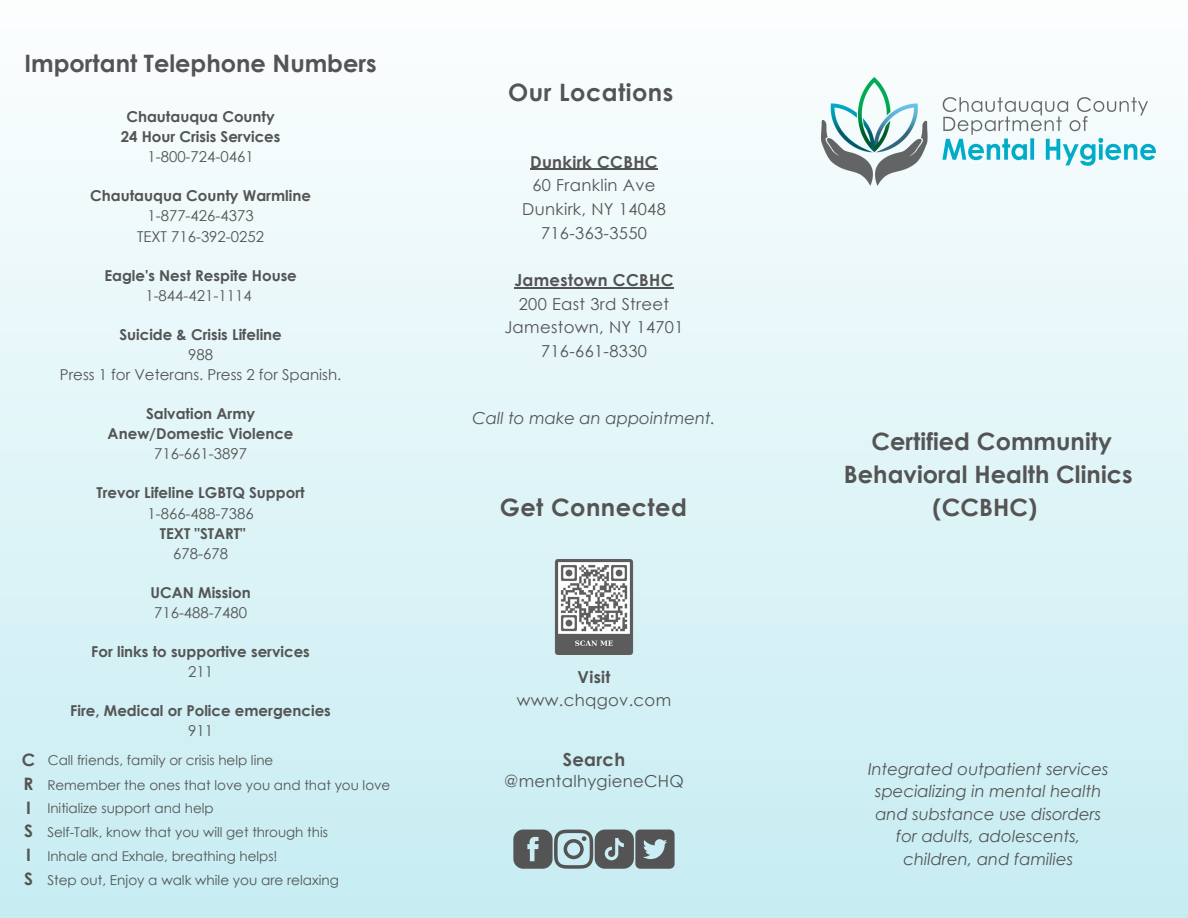
<style>
.page{position:relative;width:1188px;height:918px;background:#fff}
.page>*{position:absolute;margin:0;border:0;box-sizing:border-box;transform-origin:0 0}
.t1{font:700 24px/32.7px "Century Gothic";letter-spacing:.005em;color:#545454;text-align:center}
.t2{font:700 18px "Century Gothic";letter-spacing:.02em;color:#545454}
.t3{font:700 17.1px "Century Gothic";color:#545454}
.t4{font:italic 16.5px/22.5px "Century Gothic";color:#545454;text-align:center}
.t5{font:16.5px "Century Gothic";letter-spacing:.02em;color:#545454}
.t6{font:700 16.5px "Century Gothic";letter-spacing:.02em;color:#545454}
.t7{font:700 15px "Century Gothic";color:#545454}
.t8{font:15px "Century Gothic";color:#545454}
.t9{font:13.65px "Century Gothic";color:#545454}
.t10{font:13.5px "Century Gothic";color:#545454}
</style>
<div class="page">
<div style="left:0;top:0;width:1188px;height:918px;background:linear-gradient(to bottom,#fcfdfe,#c6edf2)"></div>
<svg style="left:513px;top:830px;width:162px;height:39px"></svg>
<img style="left:547px;top:560px;width:94px;height:94px">
<hr style="left:530px;top:169px;width:128px;height:1px;background:#545454">
<hr style="left:514px;top:287px;width:160px;height:1px;background:#545454">
<img style="left:821px;top:78px;width:335px;height:108px">
<p class="t1" style="left:24px;top:46px;width:354px">Important Telephone Numbers</p>
<p class="t7" style="left:126px;top:107px;width:150px">Chautauqua County</p>
<p class="t7" style="left:121px;top:127px;width:161px">24 Hour Crisis Services</p>
<p class="t8" style="left:147px;top:147px;width:108px">1-800-724-0461</p>
<p class="t7" style="left:90px;top:186px;width:222px">Chautauqua County Warmline</p>
<p class="t8" style="left:147px;top:206px;width:108px">1-877-426-4373</p>
<p class="t8" style="left:137px;top:227px;width:129px">TEXT 716-392-0252</p>
<p class="t7" style="left:104px;top:265px;width:194px">Eagle's Nest Respite House</p>
<p class="t8" style="left:145px;top:286px;width:108px">1-844-421-1114</p>
<p class="t7" style="left:119px;top:325px;width:164px">Suicide &amp; Crisis Lifeline</p>
<p class="t8" style="left:188px;top:345px;width:26px">988</p>
<p class="t8" style="left:60px;top:365px;width:283px">Press 1 for Veterans. Press 2 for Spanish.</p>
<p class="t7" style="left:146px;top:404px;width:111px">Salvation Army</p>
<p class="t7" style="left:108px;top:424px;width:187px">Anew/Domestic Violence</p>
<p class="t8" style="left:154px;top:444px;width:95px">716-661-3897</p>
<p class="t7" style="left:97px;top:483px;width:210px">Trevor Lifeline LGBTQ Support</p>
<p class="t8" style="left:147px;top:503px;width:108px">1-866-488-7386</p>
<p class="t7" style="left:160px;top:524px;width:87px">TEXT "START"</p>
<p class="t8" style="left:173px;top:544px;width:56px">678-678</p>
<p class="t7" style="left:151px;top:583px;width:102px">UCAN Mission</p>
<p class="t8" style="left:154px;top:603px;width:95px">716-488-7480</p>
<p class="t7" style="left:91px;top:642px;width:220px">For links to supportive services</p>
<p class="t8" style="left:188px;top:662px;width:26px">211</p>
<p class="t3" style="left:22px;top:749px;width:15px">C</p>
<p class="t3" style="left:24px;top:773px;width:11px">R</p>
<p class="t3" style="left:26px;top:796px;width:6px">I</p>
<p class="t3" style="left:24px;top:820px;width:10px">S</p>
<p class="t3" style="left:26px;top:844px;width:6px">I</p>
<p class="t3" style="left:24px;top:868px;width:10px">S</p>
<p class="t7" style="left:70px;top:701px;width:262px">Fire, Medical or Police emergencies</p>
<p class="t8" style="left:188px;top:721px;width:26px">911</p>
<p class="t10" style="left:48px;top:752px;width:227px">Call friends, family or crisis help line</p>
<p class="t10" style="left:47px;top:776px;width:345px">Remember the ones that love you and that you love</p>
<p class="t10" style="left:47px;top:800px;width:168px">Initialize support and help</p>
<p class="t10" style="left:47px;top:824px;width:282px">Self-Talk, know that you will get through this</p>
<p class="t10" style="left:47px;top:847px;width:232px">Inhale and Exhale, breathing helps!</p>
<p class="t9" style="left:47px;top:871px;width:293px">Step out, Enjoy a walk while you are relaxing</p>
<p class="t1" style="left:508px;top:75px;width:167px">Our Locations</p>
<p class="t6" style="left:530px;top:151px;width:129px">Dunkirk CCBHC</p>
<p class="t5" style="left:532px;top:175px;width:125px">60 Franklin Ave</p>
<p class="t5" style="left:522px;top:198px;width:145px">Dunkirk, NY 14048</p>
<p class="t5" style="left:541px;top:222px;width:107px">716-363-3550</p>
<p class="t6" style="left:514px;top:269px;width:161px">Jamestown CCBHC</p>
<p class="t5" style="left:519px;top:293px;width:152px">200 East 3rd Street</p>
<p class="t5" style="left:504px;top:317px;width:181px">Jamestown, NY 14701</p>
<p class="t5" style="left:541px;top:340px;width:107px">716-661-8330</p>
<p class="t4" style="left:473px;top:406px;width:244px">Call to make an appointment.</p>
<p class="t1" style="left:500px;top:491px;width:189px">Get Connected</p>
<p class="t6" style="left:578px;top:666px;width:34px">Visit</p>
<p class="t5" style="left:517px;top:689px;width:156px">www.chqgov.com</p>
<p class="t2" style="left:563px;top:747px;width:64px">Search</p>
<p class="t5" style="left:504px;top:770px;width:181px">@mentalhygieneCHQ</p>
<p class="t1" style="left:844px;top:425px;width:290px">Certified Community<br>Behavioral Health Clinics (CCBHC)</p>
<p class="t4" style="left:868px;top:757px;width:242px">Integrated outpatient services specializing in mental health and substance use disorders for adults, adolescents, children, and families</p>
</div>
